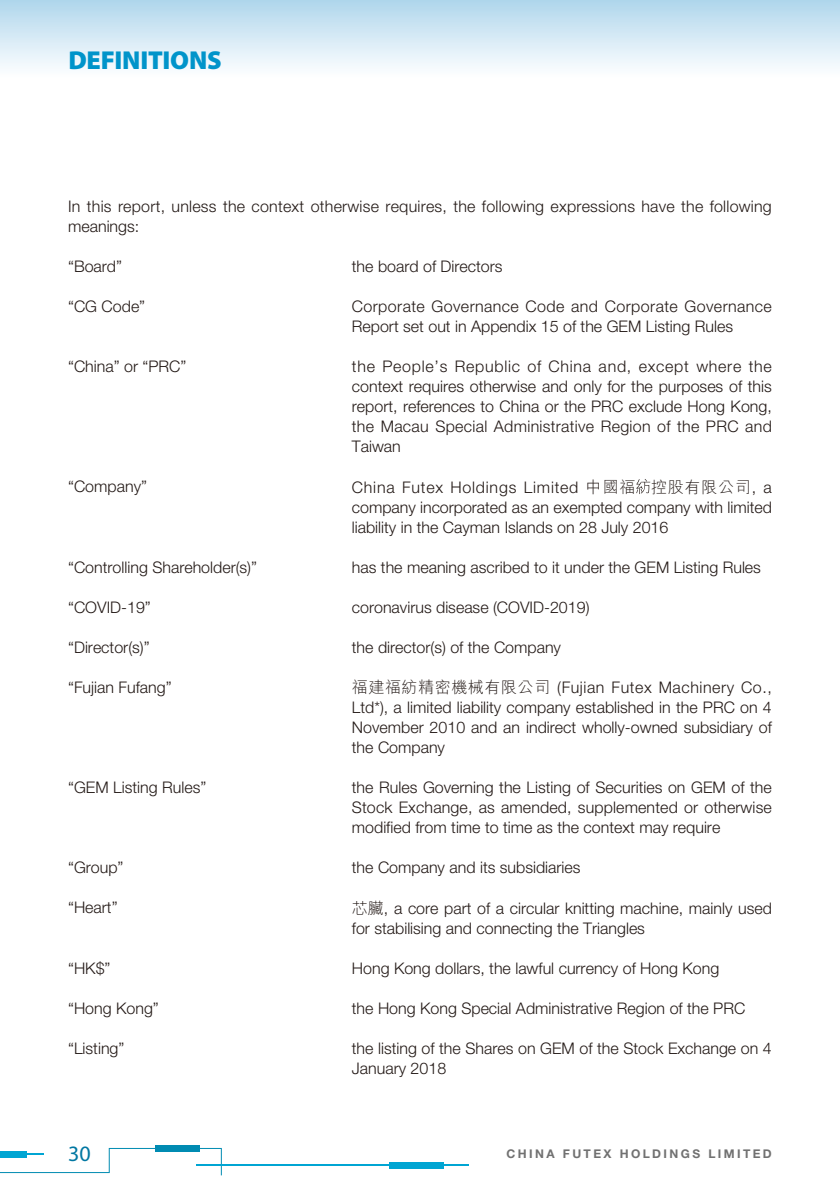
<style>
.page{position:relative;width:840px;height:1191px;background:#fff}
.page>*{position:absolute;margin:0;border:0;box-sizing:border-box;transform-origin:0 0}
.t1{font:900 26px "Myriad Pro";letter-spacing:-.01em;color:#0094ca}
.t2{font:22px "Myriad Pro";color:#0077a2}
.t3{font:300 16px/20px "Helvetica Neue LT Std";color:#231916;text-align:justify}
.t4{font:300 16px/20px "Helvetica Neue LT Std";letter-spacing:.025em;color:#231916}
.t5{font:700 12px "Helvetica Neue LT Std";letter-spacing:.2em;color:#717171}
.s1{font-family:"M Hei HK Light E Ten B5 H";font-weight:400}
</style>
<div class="page">
<div style="left:388px;top:1162px;width:55px;height:6px;background:#00a5d3"></div>
<div style="left:155px;top:1145px;width:45px;height:6px;background:#008bb2"></div>
<svg style="left:0;top:1148px;width:222px;height:27px"></svg>
<hr style="left:196px;top:1165px;width:272px;height:1px;background:#00a5d3">
<div style="left:0;top:0;width:839px;height:79px;background:linear-gradient(to bottom,#b0d6ec,#fff)"></div>
<svg style="left:636px;top:479px;width:14px;height:15px"></svg>
<h1 class="t1" style="left:68px;top:50px;width:155px">DEFINITIONS</h1>
<p class="t3" style="left:68px;top:198px;width:704px">In this report, unless the context otherwise requires, the following expressions have the following meanings:</p>
<p class="t3" style="left:68px;top:258px;width:55px">“Board”</p>
<p class="t3" style="left:351px;top:258px;width:152px">the board of Directors</p>
<p class="t3" style="left:68px;top:298px;width:79px">“CG Code”</p>
<p class="t4" style="left:351px;top:298px;width:421px">Corporate Governance Code and Corporate Governance<br>Report set out in Appendix 15 of the GEM Listing Rules</p>
<p class="t3" style="left:68px;top:358px;width:120px">“China” or “PRC”</p>
<p class="t3" style="left:351px;top:358px;width:421px">the People’s Republic of China and, except where the context requires otherwise and only for the purposes of this report, references to China or the PRC exclude Hong Kong, the Macau Special Administrative Region of the PRC and Taiwan</p>
<p class="t3" style="left:68px;top:478px;width:80px">“Company”</p>
<p class="t3" style="left:351px;top:479px;width:421px">China Futex Holdings Limited <span class="s1">中國福 控股有限公司</span>, a company incorporated as an exempted company with limited liability in the Cayman Islands on 28 July 2016</p>
<p class="t3" style="left:68px;top:559px;width:190px">“Controlling Shareholder(s)”</p>
<p class="t3" style="left:351px;top:559px;width:410px">has the meaning ascribed to it under the GEM Listing Rules</p>
<p class="t3" style="left:68px;top:599px;width:84px">“COVID-19”</p>
<p class="t3" style="left:351px;top:599px;width:239px">coronavirus disease (COVID-2019)</p>
<p class="t3" style="left:68px;top:639px;width:83px">“Director(s)”</p>
<p class="t3" style="left:351px;top:639px;width:210px">the director(s) of the Company</p>
<p class="t3" style="left:68px;top:679px;width:105px">“Fujian Fufang”</p>
<p class="t3" style="left:351px;top:679px;width:421px"><span class="s1">福建福紡精密機械有限公司</span> (Fujian Futex Machinery Co., Ltd*), a limited liability company established in the PRC on 4<br>November 2010 and an indirect wholly-owned subsidiary of the Company</p>
<p class="t3" style="left:68px;top:779px;width:140px">“GEM Listing Rules”</p>
<p class="t3" style="left:351px;top:779px;width:421px">the Rules Governing the Listing of Securities on GEM of the Stock Exchange, as amended, supplemented or otherwise modified from time to time as the context may require</p>
<p class="t3" style="left:68px;top:859px;width:57px">“Group”</p>
<p class="t3" style="left:351px;top:859px;width:230px">the Company and its subsidiaries</p>
<p class="t3" style="left:68px;top:899px;width:51px">“Heart”</p>
<p class="t3" style="left:351px;top:900px;width:421px"><span class="s1">芯臟</span>, a core part of a circular knitting machine, mainly used for stabilising and connecting the Triangles</p>
<p class="t3" style="left:68px;top:960px;width:44px">“HK$”</p>
<p class="t3" style="left:351px;top:960px;width:368px">Hong Kong dollars, the lawful currency of Hong Kong</p>
<p class="t3" style="left:68px;top:1000px;width:92px">“Hong Kong”</p>
<p class="t3" style="left:351px;top:1000px;width:395px">the Hong Kong Special Administrative Region of the PRC</p>
<p class="t3" style="left:68px;top:1040px;width:58px">“Listing”</p>
<p class="t3" style="left:351px;top:1040px;width:421px">the listing of the Shares on GEM of the Stock Exchange on 4<br>January 2018</p>
<h2 class="t2" style="left:68px;top:1145px;width:24px">30</h2>
<p class="t5" style="left:506px;top:1149px;width:267px">CHINA FUTEX HOLDINGS LIMITED</p>
</div>
